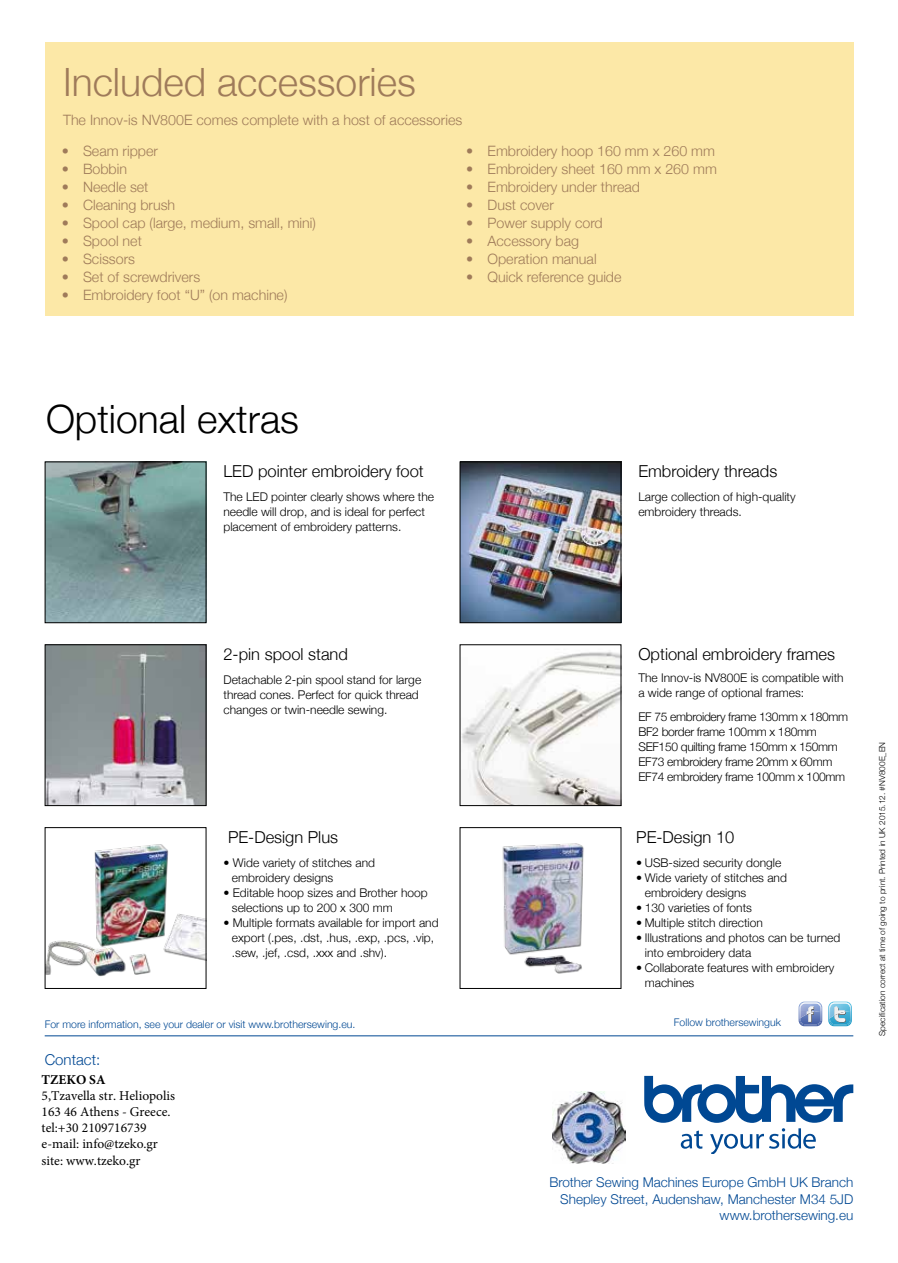
<style>
.page{position:relative;width:898px;height:1263px;background:#fff}
.page>*{position:absolute;margin:0;border:0;box-sizing:border-box;transform-origin:0 0}
.t1{font:300 39px "Helvetica Neue";color:#9f7b5a}
.t2{font:300 39px "Helvetica Neue";color:#000}
.t3{font:300 16.5px "Helvetica Neue";color:#000}
.t4{font:300 15px "Helvetica Neue";color:#004893}
.t5{font:300 14.25px "Helvetica Neue";color:#9f7b5a}
.t6{font:300 13.5px/16.5px "Helvetica Neue";color:#004893;text-align:right}
.t7{font:13.5px/16.2px "Minion Pro";color:#000}
.t8{font:700 13.5px "Minion Pro";color:#000}
.t9{font:300 12px/15px "Helvetica Neue";color:#000}
.t10{font:300 12px/15px "Helvetica Neue";letter-spacing:-.025em;color:#000}
.t11{font:300 10.5px "Helvetica Neue";color:#004893}
.t12{font:300 8.25px "Helvetica Neue";color:#000}
</style>
<div class="page">
<hr style="left:45px;top:1035px;width:808px;height:1px;background:#004893">
<hr style="left:897px;top:995px;width:1px;height:225px;background:#004893">
<svg style="left:644px;top:1076px;width:209px;height:77px"></svg>
<div style="left:45px;top:43px;width:808px;height:273px;background:#fce8a7"></div>
<img style="left:552px;top:1091px;width:73px;height:72px">
<svg style="left:798px;top:1001px;width:53px;height:25px"></svg>
<img style="left:461px;top:651px;width:158px;height:153px">
<img style="left:47px;top:463px;width:157px;height:158px">
<div style="left:45px;top:461px;width:161px;height:162px;border:1px solid #000"></div>
<img style="left:47px;top:646px;width:157px;height:158px">
<div style="left:45px;top:644px;width:161px;height:162px;border:1px solid #000"></div>
<img style="left:47px;top:844px;width:157px;height:133px">
<div style="left:45px;top:827px;width:161px;height:162px;border:1px solid #000"></div>
<img style="left:502px;top:843px;width:82px;height:131px">
<div style="left:459px;top:827px;width:162px;height:162px;border:1px solid #000"></div>
<img style="left:461px;top:463px;width:158px;height:158px">
<div style="left:459px;top:461px;width:162px;height:162px;border:1px solid #000"></div>
<h1 class="t1" style="left:63px;top:51px;width:354px">Included accessories</h1>
<p class="t5" style="left:63px;top:108px;width:400px">The Innov-is NV800E comes complete with a host of accessories</p>
<p class="t5" style="left:62px;top:139px;width:98px">• Seam ripper</p>
<p class="t5" style="left:62px;top:157px;width:67px">• Bobbin</p>
<p class="t5" style="left:62px;top:175px;width:88px">• Needle set</p>
<p class="t5" style="left:62px;top:193px;width:115px">• Cleaning brush</p>
<p class="t5" style="left:62px;top:211px;width:256px">• Spool cap (large, medium, small, mini)</p>
<p class="t5" style="left:62px;top:229px;width:82px">• Spool net</p>
<p class="t5" style="left:62px;top:247px;width:75px">• Scissors</p>
<p class="t5" style="left:62px;top:265px;width:140px">• Set of screwdrivers</p>
<p class="t5" style="left:62px;top:283px;width:227px">• Embroidery foot “U” (on machine)</p>
<p class="t5" style="left:466px;top:139px;width:250px">• Embroidery hoop 160 mm x 260 mm</p>
<p class="t5" style="left:466px;top:157px;width:252px">• Embroidery sheet 160 mm x 260 mm</p>
<p class="t5" style="left:466px;top:175px;width:175px">• Embroidery under thread</p>
<p class="t5" style="left:466px;top:193px;width:89px">• Dust cover</p>
<p class="t5" style="left:466px;top:211px;width:138px">• Power supply cord</p>
<p class="t5" style="left:466px;top:229px;width:114px">• Accessory bag</p>
<p class="t5" style="left:466px;top:247px;width:132px">• Operation manual</p>
<p class="t5" style="left:466px;top:265px;width:157px">• Quick reference guide</p>
<h1 class="t2" style="left:46px;top:388px;width:254px">Optional extras</h1>
<h2 class="t3" style="left:223px;top:458px;width:202px">LED pointer embroidery foot</h2>
<p class="t9" style="left:223px;top:488px;width:212px">The LED pointer clearly shows where the needle will drop, and is ideal for perfect placement of embroidery patterns.</p>
<h2 class="t3" style="left:638px;top:458px;width:140px">Embroidery threads</h2>
<p class="t9" style="left:638px;top:488px;width:159px">Large collection of high-quality embroidery threads.</p>
<h2 class="t3" style="left:223px;top:641px;width:126px">2-pin spool stand</h2>
<p class="t9" style="left:223px;top:671px;width:199px">Detachable 2-pin spool stand for large thread cones. Perfect for quick thread changes or twin-needle sewing.</p>
<h2 class="t3" style="left:228px;top:824px;width:112px">PE-Design Plus</h2>
<p class="t9" style="left:232px;top:854px;width:144px;text-indent:-9px">• Wide variety of stitches and embroidery designs</p>
<p class="t9" style="left:232px;top:884px;width:197px;text-indent:-9px">• Editable hoop sizes and Brother hoop selections up to 200 x 300 mm</p>
<p class="t9" style="left:232px;top:914px;width:208px;text-indent:-9px">• Multiple formats available for import and export (.pes, .dst, .hus, .exp, .pcs, .vip, .sew, .jef, .csd, .xxx and .shv).</p>
<h2 class="t3" style="left:638px;top:641px;width:198px">Optional embroidery frames</h2>
<p class="t9" style="left:638px;top:670px;width:207px">The Innov-is NV800E is compatible with a wide range of optional frames:</p>
<p class="t10" style="left:638px;top:708px;width:211px">EF 75 embroidery frame 130mm x 180mm BF2 border frame 100mm x 180mm SEF150 quilting frame 150mm x 150mm EF73 embroidery frame 20mm x 60mm EF74 embroidery frame 100mm x 100mm</p>
<h2 class="t3" style="left:636px;top:824px;width:100px">PE-Design 10</h2>
<p class="t9" style="left:636px;top:854px;width:146px">• USB-sized security dongle</p>
<p class="t9" style="left:644px;top:869px;width:144px;text-indent:-9px">• Wide variety of stitches and embroidery designs</p>
<p class="t9" style="left:636px;top:899px;width:117px">• 130 varieties of fonts</p>
<p class="t9" style="left:636px;top:914px;width:128px">• Multiple stitch direction</p>
<p class="t9" style="left:644px;top:929px;width:197px;text-indent:-9px">• Illustrations and photos can be turned into embroidery data</p>
<p class="t9" style="left:644px;top:959px;width:191px;text-indent:-9px">• Collaborate features with embroidery machines</p>
<p class="t11" style="left:45px;top:1015px;width:312px">For more information, see your dealer or visit www.brothersewing.eu.</p>
<p class="t11" style="left:673px;top:1014px;width:108px">Follow brothersewinguk</p>
<p class="t4" style="left:45px;top:1048px;width:57px">Contact:</p>
<p class="t8" style="left:42px;top:1070px;width:65px">TZEKO SA</p>
<p class="t7" style="left:42px;top:1087px;width:135px">5,Tzavella str. Heliopolis<br>163 46 Athens - Greece. tel:+30 2109716739 e-mail: info@tzeko.gr site: www.tzeko.gr</p>
<p class="t6" style="left:549px;top:1173px;width:305px">Brother Sewing Machines Europe GmbH UK Branch<br>Shepley Street, Audenshaw, Manchester M34 5JD www.brothersewing.eu</p>
<p class="t12" style="left:875px;top:1036px;width:296px;rotate:-90deg">Specification correct at time of going to print. Printed in UK 2015.12. #NV800E_EN</p>
</div>
